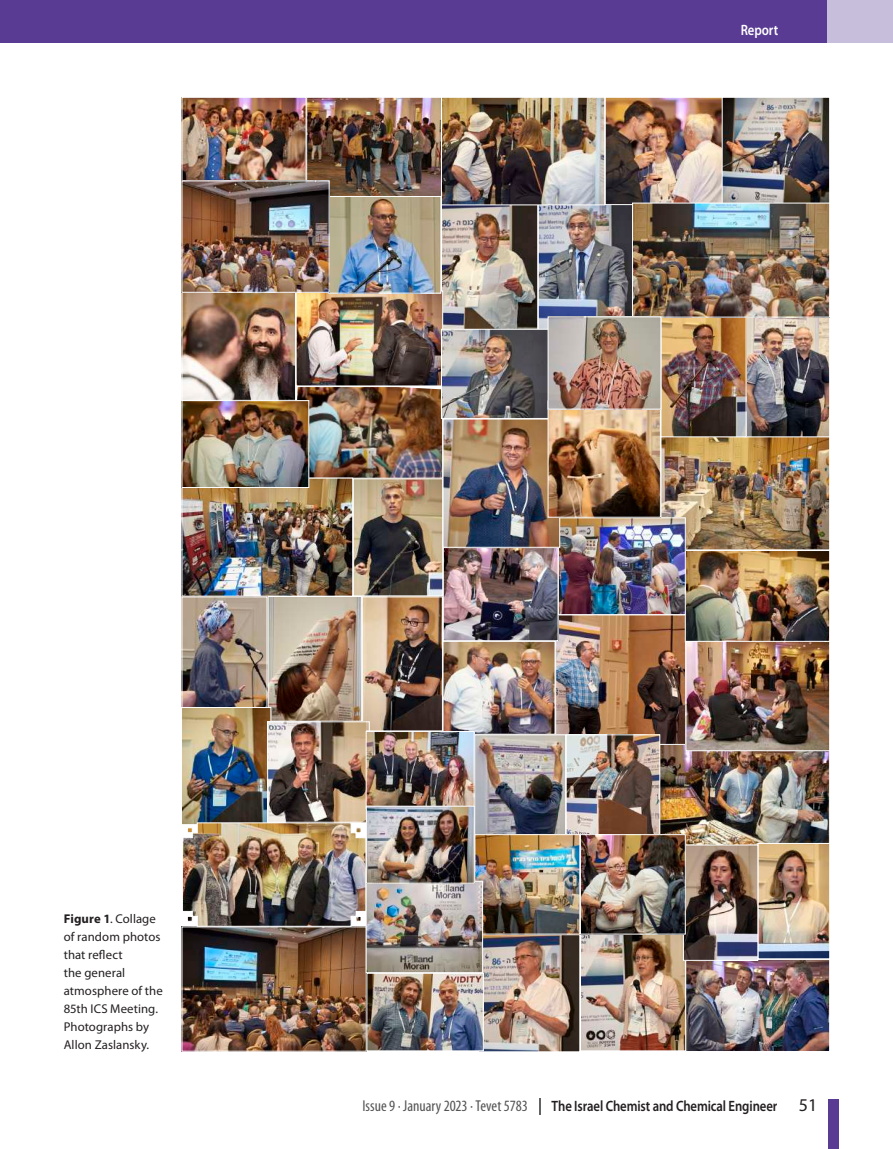
<style>
.page{position:relative;width:893px;height:1149px;background:#fff}
.page>*{position:absolute;margin:0;border:0;box-sizing:border-box;transform-origin:0 0}
.t1{font:condensed 15.75px "Myriad Pro";color:#545454}
.t2{font:600 15px "Myriad Pro";letter-spacing:-.01em;color:#231f20;scale:.85 1}
.t3{font:600 15px "Myriad Pro";letter-spacing:-.005em;color:#fff;scale:.85 1}
.t4{font:12.75px/18px "Myriad Pro";letter-spacing:.005em;color:#231f20}
.s1{font-weight:700}
.s2{font-weight:400;font-size:18px}
</style>
<div class="page">
<svg style="left:539px;top:1098px;width:2px;height:16px"></svg>
<div style="left:0;top:0;width:893px;height:43px;background:#593b93"></div>
<div style="left:828px;top:0;width:65px;height:43px;background:#c7bedb"></div>
<div style="left:828px;top:1098px;width:10px;height:50px;background:#593b93"></div>
<img style="left:660px;top:744px;width:168px;height:99px">
<img style="left:364px;top:598px;width:77px;height:131px">
<div style="left:362px;top:596px;width:81px;height:135px;border:1px solid #fff"></div>
<img style="left:445px;top:642px;width:108px;height:90px">
<div style="left:443px;top:640px;width:112px;height:94px;border:1px solid #fff"></div>
<img style="left:557px;top:616px;width:127px;height:126px">
<div style="left:555px;top:614px;width:131px;height:130px;border:1px solid #fff"></div>
<img style="left:184px;top:928px;width:181px;height:121px">
<img style="left:687px;top:552px;width:141px;height:88px">
<div style="left:685px;top:550px;width:145px;height:92px;border:1px solid #fff"></div>
<img style="left:445px;top:549px;width:111px;height:89px">
<div style="left:443px;top:547px;width:115px;height:93px;border:1px solid #fff"></div>
<img style="left:184px;top:99px;width:120px;height:80px">
<div style="left:182px;top:97px;width:124px;height:84px;border:1px solid #fff"></div>
<img style="left:308px;top:99px;width:132px;height:96px">
<div style="left:306px;top:97px;width:136px;height:100px;border:1px solid #fff"></div>
<img style="left:443px;top:205px;width:189px;height:124px">
<div style="left:441px;top:202px;width:97px;height:129px;border:1px solid #fff"></div>
<img style="left:298px;top:292px;width:143px;height:184px">
<div style="left:296px;top:386px;width:147px;height:92px;border:1px solid #fff"></div>
<img style="left:331px;top:198px;width:108px;height:93px">
<div style="left:329px;top:196px;width:112px;height:97px;border:1px solid #fff"></div>
<img style="left:443px;top:99px;width:385px;height:104px">
<div style="left:441px;top:97px;width:164px;height:108px;border:1px solid #fff"></div>
<img style="left:184px;top:479px;width:257px;height:115px">
<div style="left:182px;top:477px;width:171px;height:119px;border:1px solid #fff"></div>
<img style="left:270px;top:598px;width:90px;height:121px">
<div style="left:268px;top:596px;width:94px;height:125px;border:1px solid #fff"></div>
<img style="left:663px;top:438px;width:165px;height:110px">
<div style="left:661px;top:436px;width:169px;height:114px;border:1px solid #fff"></div>
<img style="left:560px;top:519px;width:124px;height:93px">
<div style="left:558px;top:517px;width:128px;height:97px;border:1px solid #fff"></div>
<img style="left:184px;top:598px;width:81px;height:109px">
<div style="left:182px;top:596px;width:85px;height:113px;border:1px solid #fff"></div>
<img style="left:183px;top:709px;width:86px;height:113px">
<div style="left:181px;top:707px;width:90px;height:117px;border:1px solid #fff"></div>
<div style="left:605px;top:97px;width:118px;height:108px;border:1px solid #fff"></div>
<img style="left:184px;top:402px;width:123px;height:83px">
<div style="left:182px;top:400px;width:127px;height:87px;border:1px solid #fff"></div>
<img style="left:184px;top:293px;width:110px;height:105px">
<div style="left:182px;top:291px;width:114px;height:109px;border:1px solid #fff"></div>
<div style="left:353px;top:478px;width:90px;height:118px;border:1px solid #fff"></div>
<img style="left:182px;top:822px;width:184px;height:104px">
<img style="left:445px;top:420px;width:113px;height:125px">
<div style="left:443px;top:418px;width:117px;height:129px;border:1px solid #fff"></div>
<img style="left:687px;top:960px;width:141px;height:89px">
<div style="left:685px;top:958px;width:145px;height:93px;border:1px solid #fff"></div>
<img style="left:184px;top:182px;width:143px;height:108px">
<img style="left:443px;top:331px;width:105px;height:85px">
<div style="left:441px;top:329px;width:121px;height:89px;border:1px solid #fff"></div>
<img style="left:550px;top:409px;width:109px;height:106px">
<div style="left:548px;top:400px;width:113px;height:117px;border:1px solid #fff"></div>
<div style="left:722px;top:97px;width:108px;height:108px;border:1px solid #fff"></div>
<img style="left:476px;top:736px;width:182px;height:97px">
<div style="left:474px;top:734px;width:92px;height:101px;border:1px solid #fff"></div>
<div style="left:566px;top:734px;width:94px;height:101px;border:1px solid #fff"></div>
<img style="left:483px;top:935px;width:203px;height:116px">
<div style="left:580px;top:933px;width:106px;height:117px;border:1px solid #fff"></div>
<img style="left:746px;top:318px;width:82px;height:117px">
<div style="left:744px;top:316px;width:86px;height:121px;border:1px solid #fff"></div>
<img style="left:663px;top:318px;width:81px;height:117px">
<div style="left:661px;top:316px;width:85px;height:121px;border:1px solid #fff"></div>
<img style="left:634px;top:205px;width:194px;height:110px">
<div style="left:632px;top:203px;width:198px;height:114px;border:1px solid #fff"></div>
<img style="left:688px;top:642px;width:140px;height:106px">
<div style="left:686px;top:640px;width:144px;height:110px;border:1px solid #fff"></div>
<img style="left:760px;top:844px;width:68px;height:112px">
<div style="left:758px;top:842px;width:72px;height:116px;border:1px solid #fff"></div>
<img style="left:685px;top:846px;width:71px;height:112px">
<div style="left:683px;top:844px;width:75px;height:116px;border:1px solid #fff"></div>
<img style="left:477px;top:836px;width:207px;height:96px">
<div style="left:580px;top:834px;width:106px;height:100px;border:1px solid #fff"></div>
<div style="left:475px;top:834px;width:105px;height:100px;border:1px solid #fff"></div>
<img style="left:366px;top:882px;width:116px;height:168px">
<div style="left:366px;top:880px;width:117px;height:92px;border:1px solid #fff"></div>
<div style="left:367px;top:972px;width:117px;height:78px;border:1px solid #fff"></div>
<img style="left:269px;top:723px;width:97px;height:97px">
<div style="left:267px;top:721px;width:103px;height:101px;border:1px solid #fff"></div>
<img style="left:368px;top:733px;width:104px;height:72px">
<div style="left:366px;top:731px;width:108px;height:77px;border:1px solid #fff"></div>
<img style="left:368px;top:807px;width:105px;height:74px">
<div style="left:366px;top:805px;width:109px;height:78px;border:1px solid #fff"></div>
<img style="left:550px;top:318px;width:109px;height:89px">
<div style="left:548px;top:316px;width:113px;height:93px;border:1px solid #fff"></div>
<p class="t3" style="left:741px;top:21px;width:45px">Report</p>
<p class="t4" style="left:64px;top:909px;width:101px"><span class="s1">Figure 1</span>. Collage of random photos that reflect<br>the general atmosphere of the<br>85th ICS Meeting.<br>Photographs by<br>Allon Zaslansky.</p>
<p class="t1" style="left:362px;top:1095px;width:167px">Issue 9 · January 2023 · Tevet 5783</p>
<p class="t2" style="left:551px;top:1096px;width:314px">The Israel Chemist and Chemical Engineer <span class="s2">51</span></p>
</div>
